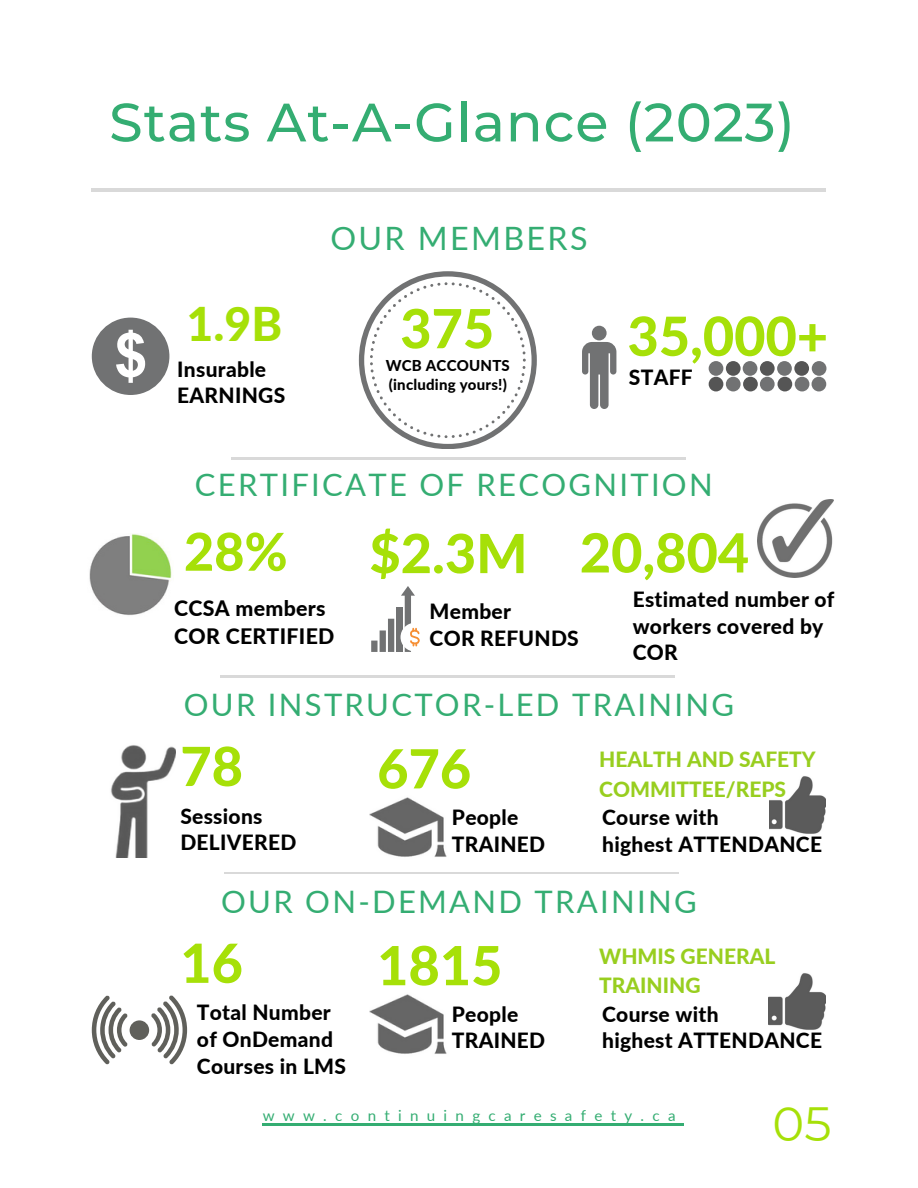
<style>
.page{position:relative;width:918px;height:1188px;background:#fff}
.page>*{position:absolute;margin:0;border:0;box-sizing:border-box;transform-origin:0 0}
.t1{font:800 54px "Lato";color:#a6e008}
.t2{font:500 54px "Montserrat";letter-spacing:.015em;color:#34ad72}
.t3{font:800 52.2px "Lato";color:#a6e008}
.t4{font:48px "Montserrat";color:#a6e008}
.t5{font:800 46.5px "Lato";color:#a6e008}
.t6{font:32.25px "Lato";letter-spacing:.075em;color:#34ad72}
.t7{font:31.05px "Lato";letter-spacing:.075em;color:#34ad72}
.t8{font:800 21.3px/27px "Lato";letter-spacing:.015em;color:#000}
.t9{font:800 21px/26.7px "Lato";letter-spacing:.015em;color:#000}
.t10{font:800 21px/29.2px "Lato";color:#98ce1f}
.t11{font:15.15px "Lato";letter-spacing:.55em;color:#34ad72}
.t12{font:800 15px "Lato";letter-spacing:.015em;color:#000}
</style>
<div class="page">
<hr style="left:92px;top:189px;width:734px;height:3px;background:#d9d9d9">
<div style="left:709px;top:361px;width:14px;height:15px;background:#717273;border-radius:50%"></div>
<div style="left:726px;top:361px;width:15px;height:15px;background:#555;border-radius:50%"></div>
<div style="left:743px;top:361px;width:14px;height:15px;background:#717273;border-radius:50%"></div>
<div style="left:760px;top:361px;width:15px;height:15px;background:#555;border-radius:50%"></div>
<div style="left:777px;top:361px;width:15px;height:15px;background:#717273;border-radius:50%"></div>
<div style="left:794px;top:361px;width:15px;height:15px;background:#555;border-radius:50%"></div>
<div style="left:812px;top:361px;width:14px;height:15px;background:#717273;border-radius:50%"></div>
<div style="left:709px;top:377px;width:14px;height:14px;background:#555;border-radius:50%"></div>
<div style="left:726px;top:377px;width:15px;height:14px;background:#717273;border-radius:50%"></div>
<div style="left:743px;top:377px;width:15px;height:14px;background:#555;border-radius:50%"></div>
<div style="left:760px;top:377px;width:15px;height:14px;background:#717273;border-radius:50%"></div>
<div style="left:778px;top:377px;width:14px;height:14px;background:#555;border-radius:50%"></div>
<div style="left:795px;top:377px;width:14px;height:14px;background:#717273;border-radius:50%"></div>
<div style="left:812px;top:377px;width:14px;height:14px;background:#717273;border-radius:50%"></div>
<div style="left:396px;top:607px;width:7px;height:45px;background:#717273"></div>
<div style="left:388px;top:619px;width:6px;height:33px;background:#717273"></div>
<div style="left:380px;top:630px;width:6px;height:22px;background:#717273"></div>
<div style="left:371px;top:641px;width:7px;height:11px;background:#717273"></div>
<svg style="left:401px;top:586px;width:19px;height:66px"></svg>
<img style="left:89px;top:533px;width:85px;height:82px">
<img style="left:369px;top:797px;width:78px;height:60px">
<img style="left:111px;top:745px;width:65px;height:112px">
<img style="left:769px;top:776px;width:56px;height:58px">
<img style="left:758px;top:500px;width:75px;height:78px">
<svg style="left:359px;top:271px;width:178px;height:178px"></svg>
<div style="left:592px;top:326px;width:15px;height:14px;background:#717273;border-radius:50%"></div>
<svg style="left:582px;top:342px;width:34px;height:67px"></svg>
<div style="left:92px;top:318px;width:77px;height:77px;background:#717273;border-radius:50%"></div>
<svg style="left:116px;top:330px;width:29px;height:53px"></svg>
<hr style="left:232px;top:458px;width:454px;height:2px;background:#d9d9d9">
<hr style="left:221px;top:675px;width:454px;height:2px;background:#d9d9d9">
<img style="left:369px;top:994px;width:78px;height:60px">
<img style="left:769px;top:973px;width:56px;height:57px">
<hr style="left:225px;top:872px;width:454px;height:2px;background:#d9d9d9">
<svg style="left:92px;top:996px;width:36px;height:68px"></svg>
<svg style="left:151px;top:996px;width:36px;height:68px"></svg>
<div style="left:130px;top:1020px;width:19px;height:20px;background:#60605b;border-radius:50%"></div>
<hr style="left:263px;top:1123px;width:421px;height:2px;background:#34ad72">
<p class="t2" style="left:109px;top:89px;width:687px">Stats At-A-Glance (2023)</p>
<h5 class="t5" style="left:186px;top:295px;width:97px">1.9B</h5>
<p class="t9" style="left:177px;top:355px;width:109px">Insurable<br>EARNINGS</p>
<h6 class="t6" style="left:330px;top:218px;width:259px">OUR MEMBERS</h6>
<p class="t1" style="left:400px;top:295px;width:95px">375</p>
<p class="t12" style="left:386px;top:357px;width:126px">WCB ACCOUNTS</p>
<h1 class="t12" style="left:389px;top:376px;width:120px">(including yours!)</h1>
<p class="t1" style="left:627px;top:303px;width:202px">35,000+</p>
<p class="t9" style="left:629px;top:363px;width:65px">STAFF</p>
<p class="t7" style="left:195px;top:466px;width:519px">CERTIFICATE OF RECOGNITION</p>
<p class="t3" style="left:184px;top:519px;width:105px">28%</p>
<p class="t8" style="left:174px;top:595px;width:162px">CCSA members<br>COR CERTIFIED</p>
<p class="t1" style="left:369px;top:520px;width:160px">$2.3M</p>
<p class="t9" style="left:430px;top:598px;width:151px">Member<br>COR REFUNDS</p>
<p class="t1" style="left:580px;top:519px;width:171px">20,804</p>
<p class="t9" style="left:633px;top:586px;width:203px">Estimated number of workers covered by<br>COR</p>
<p class="t7" style="left:184px;top:685px;width:552px">OUR INSTRUCTOR-LED TRAINING</p>
<p class="t1" style="left:180px;top:733px;width:64px">78</p>
<h4 class="t9" style="left:180px;top:802px;width:118px">Sessions<br>DELIVERED</h4>
<p class="t1" style="left:377px;top:735px;width:95px">676</p>
<h1 class="t10" style="left:599px;top:745px;width:218px">HEALTH AND SAFETY<br>COMMITTEE/REPS</h1>
<h1 class="t9" style="left:452px;top:804px;width:95px">People<br>TRAINED</h1>
<h1 class="t9" style="left:602px;top:804px;width:221px">Course with<br>highest ATTENDANCE</h1>
<h6 class="t7" style="left:221px;top:882px;width:477px">OUR ON-DEMAND TRAINING</h6>
<p class="t1" style="left:180px;top:930px;width:64px">16</p>
<h6 class="t9" style="left:197px;top:999px;width:151px">Total Number of OnDemand<br>Courses in LMS</h6>
<h6 class="t1" style="left:377px;top:932px;width:127px">1815</h6>
<h4 class="t10" style="left:599px;top:941px;width:178px">WHMIS GENERAL<br>TRAINING</h4>
<p class="t9" style="left:452px;top:1000px;width:95px">People<br>TRAINED</p>
<p class="t9" style="left:602px;top:1000px;width:221px">Course with<br>highest ATTENDANCE</p>
<p class="t11" style="left:263px;top:1106px;width:414px">www.continuingcaresafety.ca</p>
<p class="t4" style="left:773px;top:1095px;width:60px">05</p>
</div>
